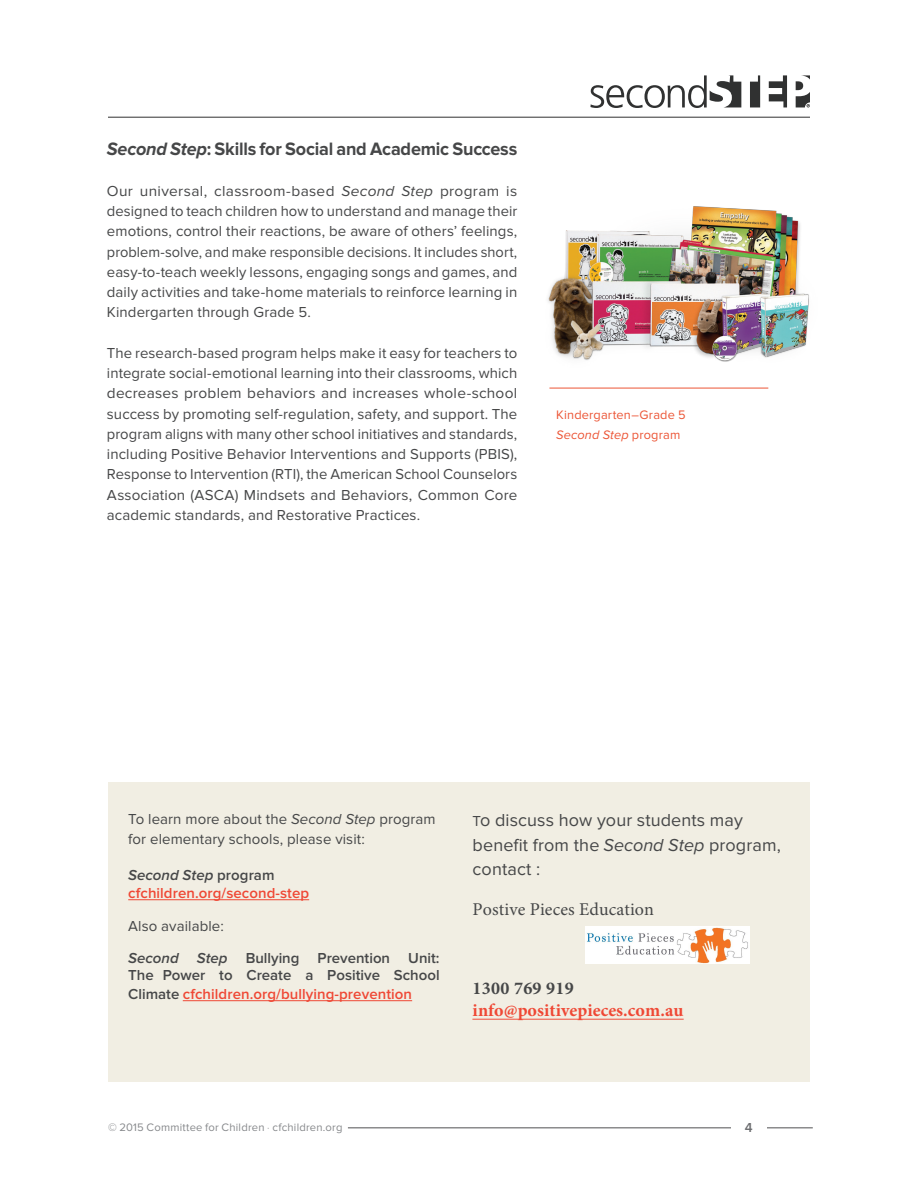
<style>
.page{position:relative;width:918px;height:1188px;background:#fff}
.page>*{position:absolute;margin:0;border:0;box-sizing:border-box;transform-origin:0 0}
.header_4{font:700 18.6px "Proxima Nova";letter-spacing:-.01em;color:#464748}
.t1{font:18px/24.3px "Proxima Nova";letter-spacing:.005em;color:#464748}
.t2{font:700 18px "Minion Pro";letter-spacing:.005em;color:#ef4835}
.t3{font:18px "Minion Pro";letter-spacing:.005em;color:#464748}
.t4{font:700 18px "Minion Pro";letter-spacing:.015em;color:#464748}
.copy{font:15px/20.2px "Proxima Nova";letter-spacing:.01em;color:#464748;text-align:justify}
.t5{font:600 15px/31.3px "Proxima Nova";color:#464748}
.t6{font:600 15px/17.9px "Proxima Nova";letter-spacing:.005em;color:#ef4835}
.t7{font:600 13.5px "Proxima Nova";color:#6c6d70}
.copy-2{font:12.75px/20.2px "Proxima Nova";letter-spacing:.015em;color:#ec5536}
.t8{font:11.25px "Proxima Nova";letter-spacing:.02em;color:#87898c}
.s1{font-style:italic}
.s2{font-style:italic;color:#464748}
.s3{color:#464748}
.s4{font-weight:400}
.s5{color:#ef4835}
.s6{font-size:15px}
.s7{font-weight:300}
</style>
<div class="page">
<hr style="left:108px;top:117px;width:702px;height:1px;background:#303131">
<svg style="left:590px;top:75px;width:220px;height:33px"></svg>
<hr style="left:348px;top:1128px;width:465px;height:1px;background:#515153">
<div style="left:731px;top:1095px;width:35px;height:63px;background:#fff"></div>
<div style="left:108px;top:782px;width:702px;height:300px;background:#f1eee3"></div>
<img style="left:548px;top:206px;width:261px;height:156px">
<hr style="left:549px;top:388px;width:219px;height:1px;background:#ec5536">
<img style="left:586px;top:926px;width:163px;height:37px">
<hr style="left:472px;top:1019px;width:212px;height:1px;background:#ef4835">
<hr style="left:128px;top:899px;width:181px;height:1px;background:#ef4835">
<hr style="left:183px;top:1000px;width:229px;height:1px;background:#ef4835">
<p class="header_4" style="left:107px;top:138px;width:412px"><span class="s1">Second Step</span>: Skills for Social and Academic Success</p>
<p class="copy" style="left:107px;top:181px;width:412px">Our universal, classroom-based <span class="s1">Second Step</span> program is designed to teach children how to understand and manage their emotions, control their reactions, be aware of others’ feelings, problem-solve, and make responsible decisions. It includes short, easy-to-teach weekly lessons, engaging songs and games, and daily activities and take-home materials to reinforce learning in Kindergarten through Grade 5.</p>
<p class="copy" style="left:107px;top:343px;width:412px">The research-based program helps make it easy for teachers to integrate social-emotional learning into their classrooms, which decreases problem behaviors and increases whole-school success by promoting self-regulation, safety, and support. The program aligns with many other school initiatives and standards, including Positive Behavior Interventions and Supports (PBIS), Response to Intervention (RTI), the American School Counselors Association (ASCA) Mindsets and Behaviors, Common Core academic standards, and Restorative Practices.</p>
<p class="copy-2" style="left:556px;top:404px;width:131px">Kindergarten–Grade 5<br><span class="s1">Second Step</span> program</p>
<p class="copy" style="left:128px;top:809px;width:309px">To learn more about the <span class="s1">Second Step</span> program for elementary schools, please visit:</p>
<p class="t6" style="left:128px;top:866px;width:182px"><span class="s2">Second Step</span> <span class="s3">program </span>cfchildren.org/second-step</p>
<p class="t5" style="left:128px;top:911px;width:313px"><span class="s4">Also available:<br></span><span class="s1">Second Step</span> Bullying Prevention Unit:</p>
<p class="t5" style="left:128px;top:967px;width:313px;line-height:18.1px">The Power to Create a Positive School<br>Climate <span class="s5">cfchildren.org/bullying-prevention</span></p>
<p class="t1" style="left:473px;top:808px;width:310px"><span class="s6">T</span>o discuss how your students may benefit from the <span class="s1">Second Step</span> program, contact :</p>
<p class="t3" style="left:473px;top:897px;width:183px">Postive Pieces Education</p>
<p class="t4" style="left:473px;top:976px;width:103px">1300 769 919</p>
<p class="t2" style="left:473px;top:997px;width:212px">info@positivepieces.com.au</p>
<p class="t8" style="left:108px;top:1121px;width:236px">© 2015 Committee for Children <span class="s7">∙</span> cfchildren.org</p>
<p class="t7" style="left:745px;top:1120px;width:9px">4</p>
</div>
